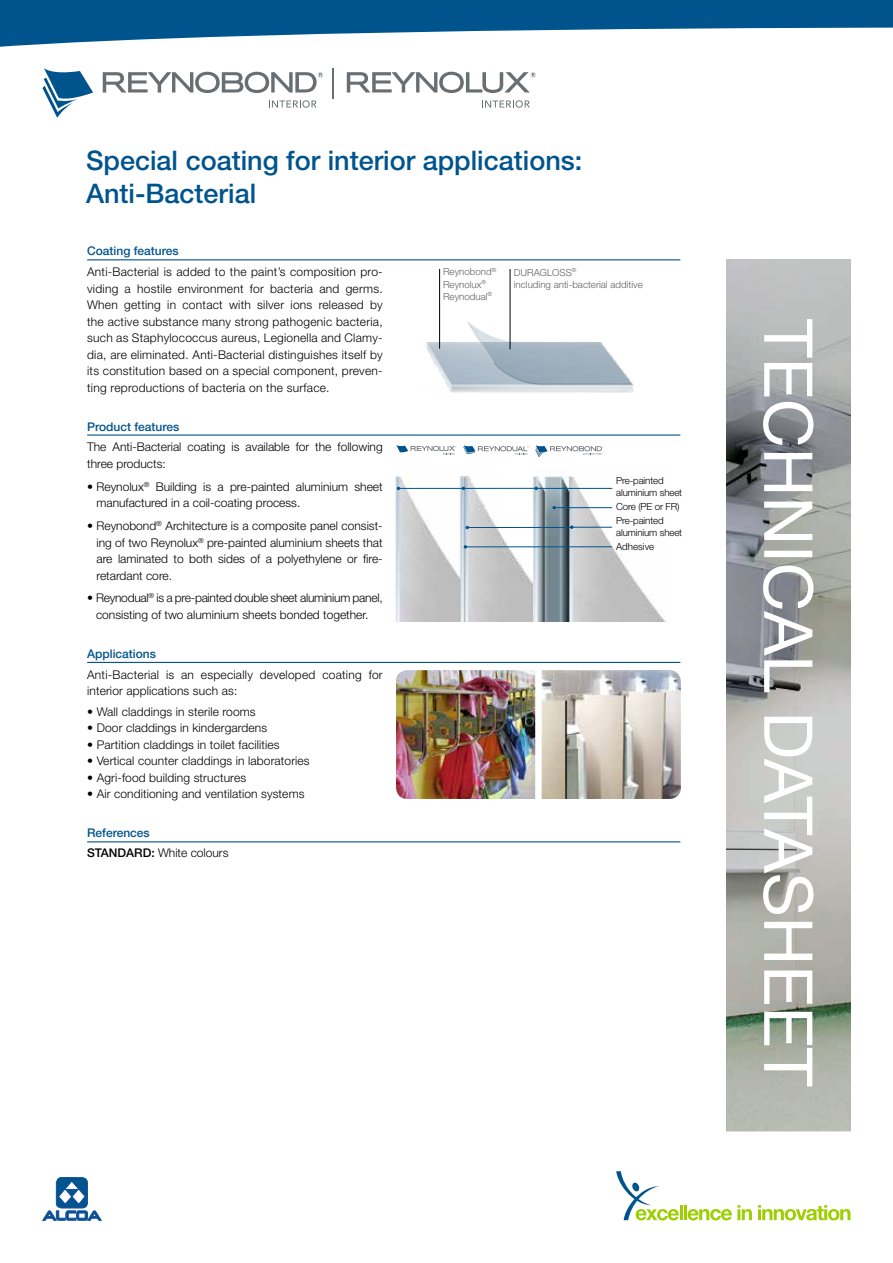
<style>
.page{position:relative;width:893px;height:1263px;background:#fff}
.page>*{position:absolute;margin:0;border:0;box-sizing:border-box;transform-origin:0 0}
.t1{font:500 27px/33px "Helvetica Neue";color:#00548e}
.t2{font:300 12px/16.5px "Helvetica Neue";letter-spacing:.01em;color:#000}
.t3{font:300 12px/16.5px "Helvetica Neue";letter-spacing:-.02em;color:#000;text-align:center}
.t4{font:500 12px "Helvetica Neue";color:#00548e}
.t5{font:300 9.75px/14.1px "Helvetica Neue";letter-spacing:-.015em;color:#000}
.t6{font:300 9.75px/12px "Helvetica Neue";color:#636362}
.s1{font-weight:500;color:#00548e}
.s2{font-weight:500}
</style>
<div class="page">
<img style="left:396px;top:670px;width:139px;height:129px">
<img style="left:542px;top:670px;width:139px;height:129px">
<img style="left:427px;top:315px;width:207px;height:78px">
<img style="left:395px;top:476px;width:63px;height:146px">
<img style="left:458px;top:476px;width:75px;height:146px">
<img style="left:533px;top:476px;width:133px;height:146px">
<svg style="left:726px;top:259px;width:124px;height:872px;background:#a7aaa6"></svg>
<hr style="left:87px;top:259px;width:593px;height:1px;background:#00548e">
<hr style="left:87px;top:434px;width:593px;height:2px;background:#00548e">
<hr style="left:87px;top:662px;width:593px;height:1px;background:#00548e">
<hr style="left:87px;top:841px;width:593px;height:1px;background:#00548e">
<svg style="left:763px;top:319px;width:50px;height:767px"></svg>
<hr style="left:536px;top:488px;width:76px;height:1px;background:#00548e">
<hr style="left:463px;top:488px;width:73px;height:1px;background:#00548e">
<hr style="left:398px;top:488px;width:66px;height:1px;background:#00548e">
<hr style="left:554px;top:507px;width:58px;height:1px;background:#00548e">
<hr style="left:572px;top:527px;width:40px;height:1px;background:#00548e">
<hr style="left:467px;top:527px;width:105px;height:1px;background:#00548e">
<hr style="left:465px;top:546px;width:147px;height:1px;background:#00548e">
<hr style="left:439px;top:269px;width:1px;height:80px;background:#000">
<hr style="left:510px;top:269px;width:1px;height:80px;background:#000">
<svg style="left:396px;top:445px;width:60px;height:10px"></svg>
<svg style="left:535px;top:445px;width:68px;height:12px"></svg>
<svg style="left:463px;top:445px;width:66px;height:10px"></svg>
<svg style="left:0;top:0;width:893px;height:47px"></svg>
<svg style="left:103px;top:72px;width:220px;height:21px"></svg>
<svg style="left:43px;top:68px;width:50px;height:50px"></svg>
<svg style="left:347px;top:72px;width:189px;height:21px"></svg>
<hr style="left:332px;top:68px;width:1px;height:31px;background:#686e71">
<svg style="left:269px;top:100px;width:48px;height:8px"></svg>
<svg style="left:482px;top:100px;width:48px;height:8px"></svg>
<svg style="left:616px;top:1171px;width:63px;height:49px"></svg>
<hr style="left:679px;top:1205px;width:3px;height:15px;background:#9dce00">
<hr style="left:684px;top:1205px;width:3px;height:15px;background:#9dce00">
<svg style="left:688px;top:1205px;width:64px;height:15px"></svg>
<svg style="left:758px;top:1205px;width:92px;height:15px"></svg>
<svg style="left:43px;top:1177px;width:59px;height:43px"></svg>
<h1 class="t1" style="left:86px;top:143px;width:498px">Special coating for interior applications:<br>Anti-Bacterial</h1>
<p class="t4" style="left:87px;top:244px;width:93px">Coating features</p>
<p class="t2" style="left:87px;top:263px;width:297px;text-align:justify">Anti-Bacterial is added to the paint’s composition pro&shy;viding a hostile environment for bacteria and germs.<br>When getting in contact with silver ions released by the active substance many strong pathogenic bacteria, such as Staphylococcus aureus, Legionella and Clamy&shy;dia, are eliminated. Anti-Bacterial distinguishes itself by its constitution based on a special component, preven&shy;ting reproductions of bacteria on the surface.</p>
<p class="t4" style="left:87px;top:419px;width:94px">Product features</p>
<p class="t2" style="left:87px;top:438px;width:297px">The Anti-Bacterial coating is available for the following three products:</p>
<p class="t2" style="left:97px;top:478px;width:288px;text-indent:-9px">• Reynolux<sup>®</sup> Building is a pre-painted aluminium sheet manufactured in a coil-coating process.</p>
<p class="t2" style="left:97px;top:517px;width:288px;text-align:justify;text-indent:-9px">• Reynobond<sup>®</sup> Architecture is a composite panel consist&shy;ing of two Reynolux<sup>®</sup> pre-painted aluminium sheets that are laminated to both sides of a polyethylene or fire&shy;retardant core.</p>
<p class="t3" style="left:87px;top:590px;width:297px">• Reynodual<sup>®</sup> is a pre-painted double sheet aluminium panel, consisting of two aluminium sheets bonded together.</p>
<p class="t4" style="left:87px;top:646px;width:70px">Applications</p>
<p class="t2" style="left:87px;top:666px;width:297px">Anti-Bacterial is an especially developed coating for interior applications such as:</p>
<p class="t2" style="left:87px;top:703px;width:170px">• Wall claddings in sterile rooms</p>
<p class="t2" style="left:87px;top:720px;width:182px">• Door claddings in kindergardens</p>
<p class="t2" style="left:87px;top:736px;width:194px">• Partition claddings in toilet facilities</p>
<p class="t2" style="left:87px;top:753px;width:224px">• Vertical counter claddings in laboratories</p>
<p class="t2" style="left:87px;top:769px;width:160px">• Agri-food building structures</p>
<p class="t2" style="left:87px;top:786px;width:219px">• Air conditioning and ventilation systems</p>
<p class="t2" style="left:87px;top:823px;width:143px;line-height:19.5px"><span class="s1">References<br></span><span class="s2">STANDARD:</span> White colours</p>
<p class="t6" style="left:443px;top:266px;width:55px">Reynobond<sup>®<br></sup>Reynolux<sup>®<br></sup>Reynodual<sup>®</sup></p>
<p class="t6" style="left:514px;top:266px;width:130px">DURAGLOSS<sup>®<br></sup>including anti-bacterial additive</p>
<p class="t5" style="left:616px;top:474px;width:68px;line-height:12px">Pre-painted aluminium sheet</p>
<p class="t5" style="left:616px;top:499px;width:65px">Core (PE or FR)<br>Pre-painted</p>
<p class="t5" style="left:616px;top:526px;width:68px">aluminium sheet<br>Adhesive</p>
</div>
